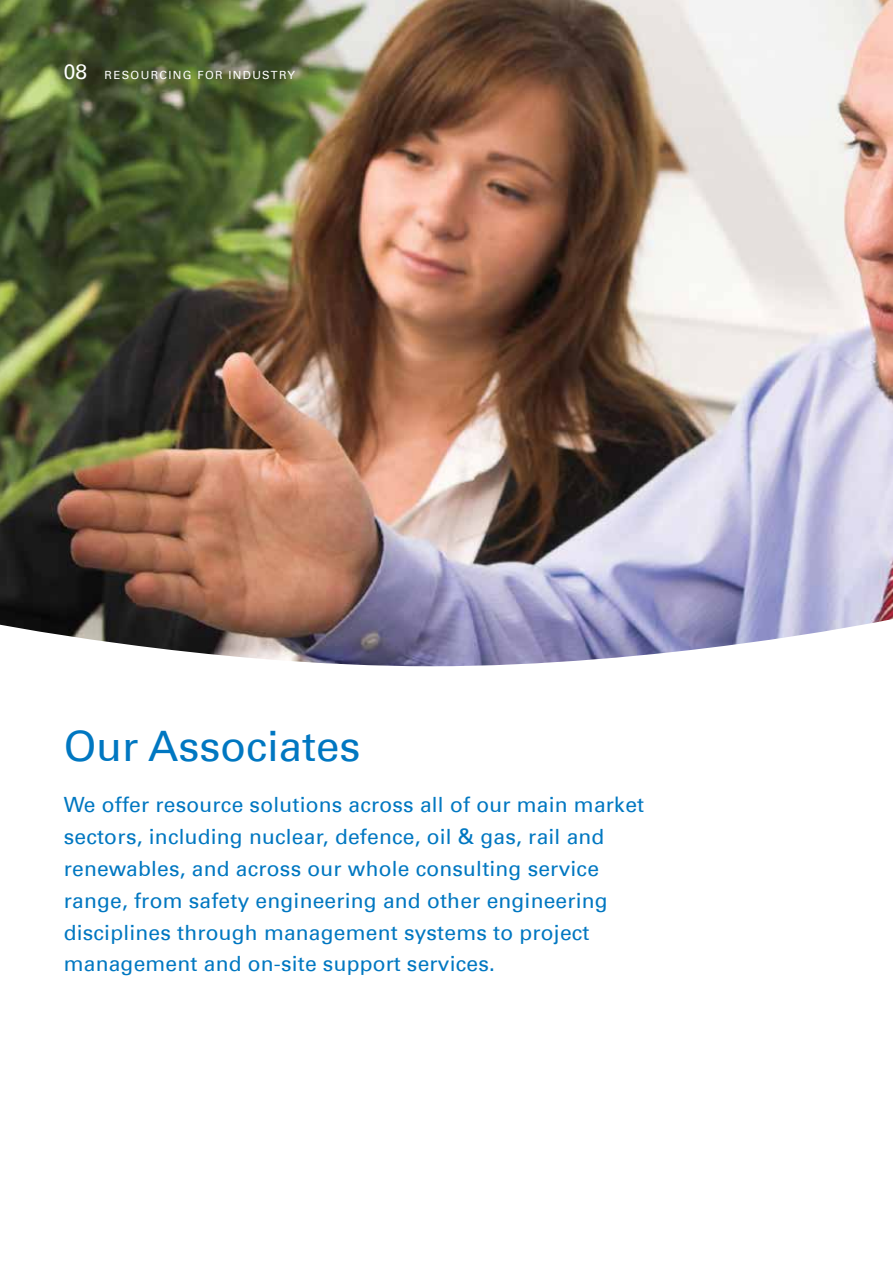
<style>
.page{position:relative;width:893px;height:1263px;background:#fff}
.page>*{position:absolute;margin:0;border:0;box-sizing:border-box;transform-origin:0 0}
.t1{font:42px "Univers Com 55 Roman";color:#0077c1}
.t2{font:21px/32px "Univers Com 55 Roman";letter-spacing:.01em;color:#0077c1}
.t3{font:11.25px "Univers Com 55 Roman";letter-spacing:.12em;color:#fff}
.s1{font-size:21px}
</style>
<div class="page">
<img style="left:0;top:0;width:893px;height:576px">
<img style="left:0;top:576px;width:893px;height:91px">
<p class="t3" style="left:64px;top:68px;width:233px"><span class="s1">08</span> RESOURCING FOR INDUSTRY</p>
<h1 class="t1" style="left:64px;top:721px;width:298px">Our Associates</h1>
<p class="t2" style="left:64px;top:788px;width:582px">We offer resource solutions across all of our main market sectors, including nuclear, defence, oil &amp; gas, rail and renewables, and across our whole consulting service range, from safety engineering and other engineering disciplines through management systems to project management and on-site support services.</p>
</div>
